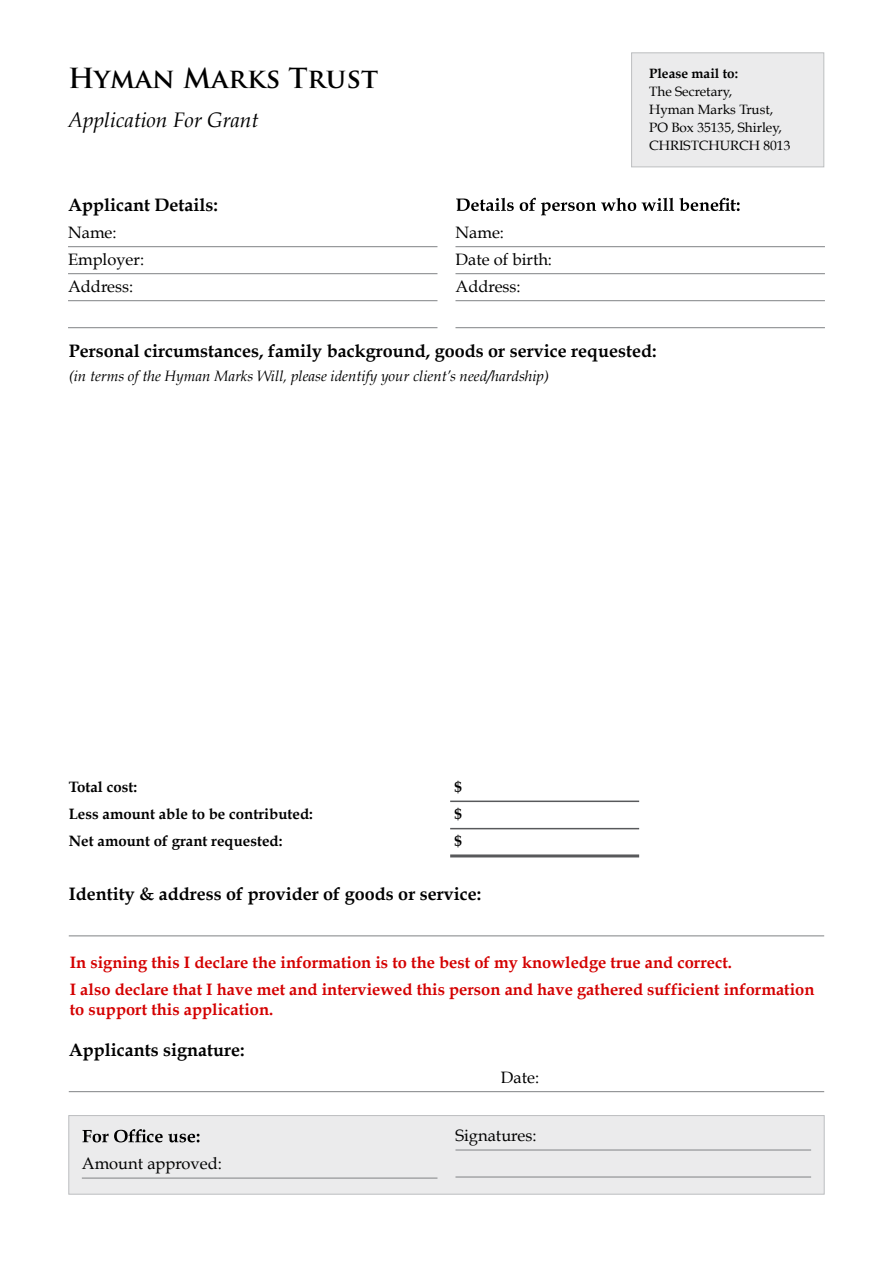
<style>
.page{position:relative;width:893px;height:1263px;background:#fff}
.page>*{position:absolute;margin:0;border:0;box-sizing:border-box;transform-origin:0 0}
.t1{font:700 27px "Trajan Pro";color:#000}
.t2{font:italic 21px "Book Antiqua";color:#000}
.t3{font:700 18px "Book Antiqua";color:#000}
.t4{font:700 16.5px/27.3px "Book Antiqua";color:#d40000}
.t5{font:16.5px/27px "Book Antiqua";color:#000}
.t6{font:700 15px "Book Antiqua";color:#000}
.t7{font:italic 15px "Book Antiqua";color:#000}
.t8{font:13.5px/18px "Book Antiqua";color:#000}
.t9{font:700 13.5px "Book Antiqua";color:#000}
</style>
<div class="page">
<div style="left:68px;top:1115px;width:757px;height:79px;background:#ebebec;border:1px solid #bcbec0"></div>
<div style="left:631px;top:52px;width:193px;height:115px;background:#ebebec;border:1px solid #bcbec0"></div>
<hr style="left:68px;top:246px;width:369px;height:1px;background:#808285">
<hr style="left:68px;top:273px;width:369px;height:1px;background:#808285">
<hr style="left:68px;top:300px;width:369px;height:1px;background:#808285">
<hr style="left:68px;top:327px;width:369px;height:1px;background:#808285">
<hr style="left:455px;top:246px;width:370px;height:1px;background:#808285">
<hr style="left:455px;top:273px;width:370px;height:1px;background:#808285">
<hr style="left:455px;top:300px;width:370px;height:1px;background:#808285">
<hr style="left:455px;top:327px;width:370px;height:1px;background:#808285">
<svg style="left:456px;top:198px;width:284px;height:17px"></svg>
<hr style="left:69px;top:935px;width:755px;height:1px;background:#808285">
<hr style="left:69px;top:1091px;width:755px;height:1px;background:#808285">
<hr style="left:82px;top:1178px;width:355px;height:1px;background:#808285">
<svg style="left:83px;top:1129px;width:117px;height:13px"></svg>
<hr style="left:455px;top:1149px;width:356px;height:1px;background:#808285">
<hr style="left:455px;top:1176px;width:356px;height:1px;background:#808285">
<hr style="left:450px;top:800px;width:189px;height:2px;background:#58595b">
<hr style="left:450px;top:828px;width:189px;height:1px;background:#58595b">
<hr style="left:450px;top:854px;width:189px;height:3px;background:#58595b">
<h1 class="t1" style="left:68px;top:62px;width:312px">Hyman Marks Trust</h1>
<p class="t2" style="left:68px;top:105px;width:192px">Application For Grant</p>
<p class="t3" style="left:68px;top:192px;width:151px">Applicant Details:</p>
<p class="t5" style="left:68px;top:218px;width:78px">Name:<br>Employer:<br>Address:</p>
<p class="t5" style="left:455px;top:218px;width:98px">Name:<br>Date of birth:<br>Address:</p>
<p class="t9" style="left:649px;top:64px;width:90px">Please mail to:</p>
<p class="t8" style="left:649px;top:82px;width:143px">The Secretary,<br>Hyman Marks Trust,<br>PO Box 35135, Shirley,<br>CHRISTCHURCH 8013</p>
<p class="t3" style="left:69px;top:339px;width:589px">Personal circumstances, family background, goods or service requested:</p>
<p class="t7" style="left:69px;top:366px;width:482px">(in terms of the Hyman Marks Will, please identify your client’s need/hardship)</p>
<p class="t6" style="left:69px;top:777px;width:70px">Total cost:</p>
<p class="t6" style="left:454px;top:777px;width:9px">$</p>
<p class="t6" style="left:69px;top:804px;width:246px">Less amount able to be contributed:</p>
<p class="t6" style="left:454px;top:804px;width:9px">$</p>
<p class="t6" style="left:69px;top:831px;width:215px">Net amount of grant requested:</p>
<p class="t6" style="left:454px;top:831px;width:9px">$</p>
<p class="t3" style="left:69px;top:882px;width:414px">Identity &amp; address of provider of goods or service:</p>
<p class="t4" style="left:70px;top:949px;width:746px">In signing this I declare the information is to the best of my knowledge true and correct.<br>I also declare that I have met and interviewed this person and have gathered sufficient information</p>
<p class="t4" style="left:70px;top:996px;width:205px">to support this application.</p>
<p class="t3" style="left:69px;top:1037px;width:177px">Applicants signature:</p>
<p class="t5" style="left:82px;top:1150px;width:142px">Amount approved:</p>
<p class="t5" style="left:501px;top:1063px;width:40px">Date:</p>
<p class="t5" style="left:455px;top:1122px;width:83px">Signatures:</p>
</div>
